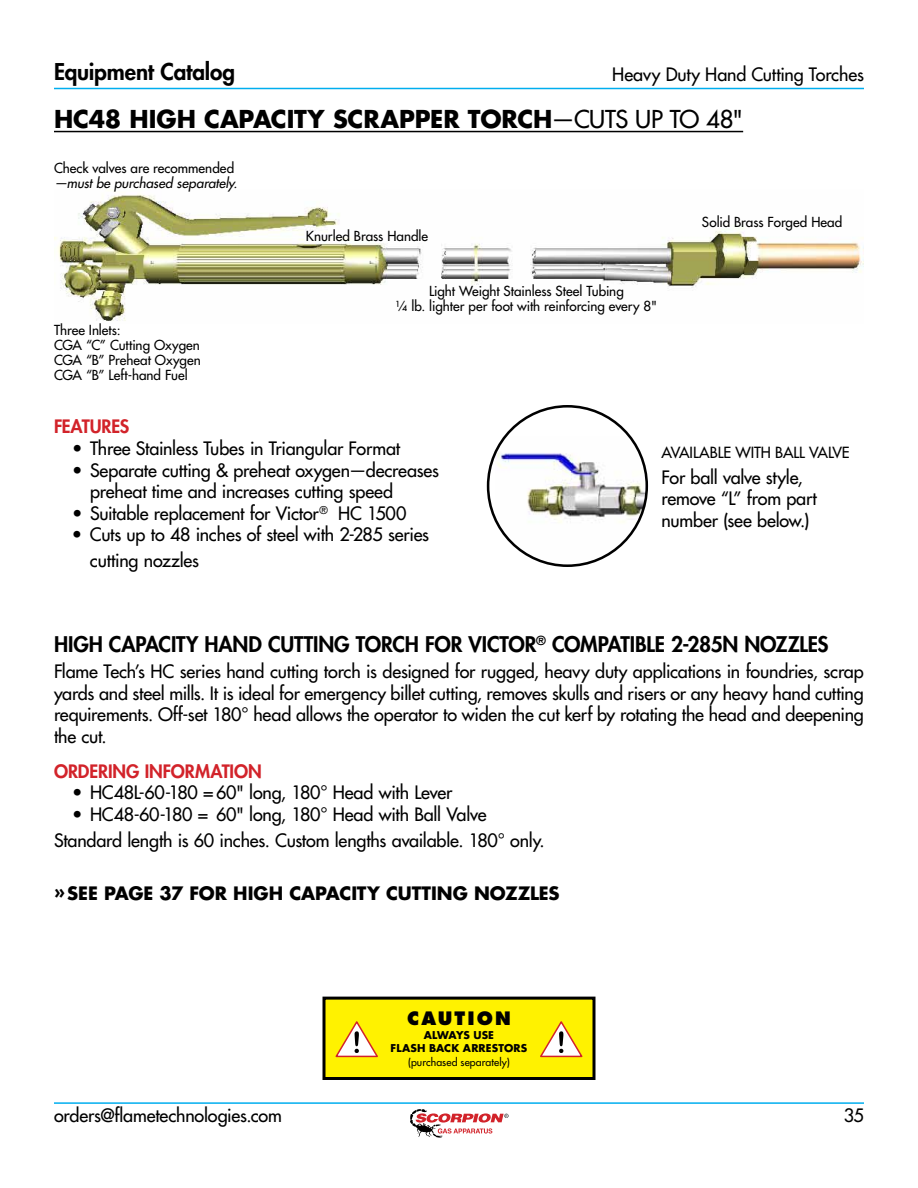
<style>
.page{position:relative;width:918px;height:1188px;background:#fff}
.page>*{position:absolute;margin:0;border:0;box-sizing:border-box;transform-origin:0 0}
.t1{font:700 24px "Futura Std";letter-spacing:-.005em;color:#000}
.t2{font:500 24px "Futura Std";color:#000}
.t3{font:800 22.5px "Futura Std";letter-spacing:-.01em;color:#000}
.t4{font:800 21px "Futura Std";letter-spacing:-.01em;color:#000}
.t5{font:500 18px/21.6px "Futura Std";letter-spacing:-.01em;color:#000}
.t6{font:700 18px "Futura Std";letter-spacing:-.005em;color:#000}
.t7{font:800 18px "Futura Std";letter-spacing:-.005em;color:#d2232a}
.t8{font:800 18px "Futura Std";letter-spacing:.115em;color:#000}
.t9{font:500 15px "Futura Std";color:#000}
.t10{font:500 13.5px/15px "Futura Std";color:#000}
.t11{font:italic 500 13.5px "Futura Std";color:#000}
.t12{font:700 10.5px/13.5px "Futura Std";letter-spacing:.01em;color:#000;text-align:center}
.t13{font:500 10.5px "Futura Std";letter-spacing:.01em;color:#000}
</style>
<div class="page">
<img style="left:54px;top:189px;width:810px;height:132px">
<img style="left:495px;top:437px;width:152px;height:129px">
<div style="left:487px;top:405px;width:161px;height:162px;border:3px solid #000;border-radius:50%"></div>
<hr style="left:54px;top:1102px;width:810px;height:2px;background:#00aeef">
<hr style="left:54px;top:88px;width:810px;height:1px;background:#00aeef">
<svg style="left:410px;top:1109px;width:99px;height:29px"></svg>
<hr style="left:54px;top:131px;width:689px;height:1px;background:#000">
<div style="left:324px;top:998px;width:270px;height:80px;background:#fff200"></div>
<div style="left:322px;top:997px;width:274px;height:83px;border:3px solid #000"></div>
<svg style="left:540px;top:1021px;width:43px;height:37px"></svg>
<svg style="left:335px;top:1021px;width:43px;height:37px"></svg>
<p class="t3" style="left:54px;top:57px;width:183px">EQUIPMENT CATALOG</p>
<p class="t5" style="left:612px;top:64px;width:253px">Heavy Duty Hand Cutting Torches</p>
<h1 class="t1" style="left:54px;top:103px;width:465px">HC48 HIGH CAPAC ITY SCRAPPER TORCH</h1>
<h1 class="t2" style="left:551px;top:104px;width:52px">—Cuts</h1>
<h1 class="t2" style="left:635px;top:104px;width:109px">Up to 48"</h1>
<p class="t10" style="left:54px;top:161px;width:182px">Check valves are recommended</p>
<p class="t11" style="left:54px;top:175px;width:185px">—must be purchased separately.</p>
<p class="t10" style="left:54px;top:323px;width:148px">Three Inlets:<br>CGA “C” Cutting Oxygen<br>CGA “B” Preheat Oxygen<br>CGA “B” Left-hand Fuel</p>
<p class="t10" style="left:306px;top:228px;width:124px">Knurled Brass Handle</p>
<p class="t10" style="left:396px;top:283px;width:263px;text-align:center">Light Weight Stainless Steel Tubing<br>¼ lb. lighter per foot with reinforcing every 8"</p>
<p class="t10" style="left:702px;top:215px;width:142px">Solid Brass Forged Head</p>
<p class="t7" style="left:54px;top:415px;width:67px">FEATURES</p>
<p class="t5" style="left:72px;top:438px;width:330px">• Three Stainless Tubes in Triangular Format</p>
<p class="t5" style="left:90px;top:459px;width:351px;text-indent:-18px">• Separate cutting &amp; preheat oxygen—decreases preheat time and increases cutting speed</p>
<p class="t5" style="left:72px;top:502px;width:336px">• Suitable replacement for Victor<sup>®</sup> HC 1500</p>
<p class="t5" style="left:90px;top:522px;width:341px;line-height:25.2px;text-indent:-18px">• Cuts up to 48 inches of steel with 2-285 series cutting nozzles</p>
<p class="t9" style="left:662px;top:443px;width:18px">Available</p>
<p class="t9" style="left:736px;top:443px;width:10px">with</p>
<p class="t9" style="left:775px;top:443px;width:17px">Ball</p>
<p class="t9" style="left:809px;top:443px;width:18px">Valve</p>
<p class="t5" style="left:662px;top:466px;width:157px">For ball valve style, remove “L” from part number (see below.)</p>
<p class="t4" style="left:54px;top:631px;width:180px">HIGH CAPACITY HAND</p>
<p class="t4" style="left:268px;top:631px;width:58px">CUTTING</p>
<p class="t4" style="left:356px;top:631px;width:83px">TORCH FOR</p>
<p class="t4" style="left:469px;top:631px;width:290px">VICTOR<sup>®</sup> COMPATIBLE 2-285N NOZZL</p>
<p class="t4" style="left:808px;top:631px;width:22px">ES</p>
<p class="t5" style="left:54px;top:661px;width:811px;text-align:justify">Flame Tech’s HC series hand cutting torch is designed for rugged, heavy duty applications in foundries, scrap yards and steel mills. It is ideal for emergency billet cutting, removes skulls and risers or any heavy hand cutting requirements. Off-set 180° head allows the operator to widen the cut kerf by rotating the head and deepening the cut.</p>
<p class="t7" style="left:54px;top:760px;width:209px">ORDERING INFORMATION</p>
<p class="t5" style="left:72px;top:782px;width:382px">• HC48L-60-180 =60" long, 180° Head with Lever</p>
<p class="t5" style="left:54px;top:801px;width:492px;line-height:26.1px;text-indent:18px">• HC48-60-180 = 60" long, 180° Head with Ball Valve<br>Standard length is 60 inches. Custom lengths available. 180° only.</p>
<p class="t6" style="left:54px;top:882px;width:496px">»SEE PAGE 37 FOR HIGH CAPAC ITY CUTTING NOZZLES</p>
<p class="t8" style="left:407px;top:1007px;width:105px">CAUTION</p>
<p class="t12" style="left:391px;top:1028px;width:138px">ALWAYS USE<br>FLASH BACK ARRESTO RS</p>
<p class="t13" style="left:408px;top:1056px;width:103px">(purchased separately)</p>
<p class="t5" style="left:54px;top:1105px;width:229px">orders@flametechnologies.com</p>
<p class="t5" style="left:844px;top:1105px;width:22px">35</p>
</div>
